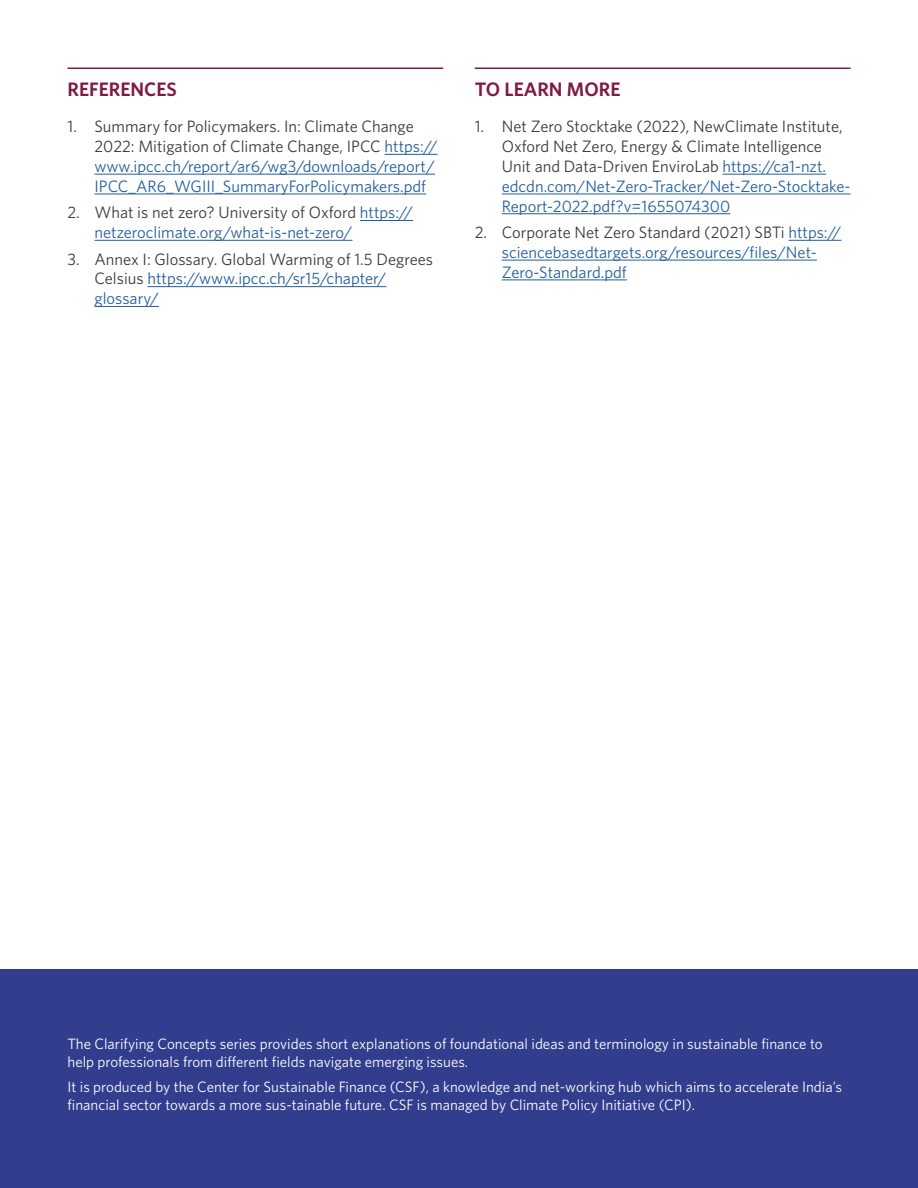
<style>
.page{position:relative;width:918px;height:1188px;background:#fff}
.page>*{position:absolute;margin:0;border:0;box-sizing:border-box;transform-origin:0 0}
.t1{font:600 19.5px "Whitney";color:#7d1a46}
.t2{font:16.5px/19.8px "Whitney";color:#215e9e}
.t3{font:16.5px/19.8px "Whitney";color:#393a39}
.t4{font:15px/18px "Whitney";color:#fff}
.s1{color:#393a39}
.s2{color:#215e9e}
</style>
<div class="page">
<hr style="left:385px;top:154px;width:53px;height:1px;background:#215e9e">
<hr style="left:94px;top:174px;width:341px;height:1px;background:#215e9e">
<hr style="left:94px;top:194px;width:332px;height:1px;background:#215e9e">
<hr style="left:360px;top:220px;width:53px;height:1px;background:#215e9e">
<hr style="left:94px;top:240px;width:258px;height:1px;background:#215e9e">
<hr style="left:148px;top:286px;width:238px;height:1px;background:#215e9e">
<hr style="left:94px;top:306px;width:65px;height:1px;background:#215e9e">
<hr style="left:723px;top:174px;width:103px;height:1px;background:#215e9e">
<hr style="left:502px;top:194px;width:348px;height:1px;background:#215e9e">
<hr style="left:502px;top:213px;width:228px;height:1px;background:#215e9e">
<hr style="left:788px;top:240px;width:54px;height:1px;background:#215e9e">
<hr style="left:502px;top:260px;width:315px;height:1px;background:#215e9e">
<hr style="left:502px;top:280px;width:125px;height:1px;background:#215e9e">
<hr style="left:68px;top:68px;width:375px;height:1px;background:#7d1a46">
<hr style="left:475px;top:68px;width:376px;height:1px;background:#7d1a46">
<div style="left:0;top:970px;width:918px;height:218px;background:#323d8d"></div>
<h1 class="t1" style="left:68px;top:77px;width:111px">REFERENCES</h1>
<h1 class="t1" style="left:475px;top:77px;width:147px">TO LEARN MORE</h1>
<p class="t2" style="left:94px;top:116px;width:345px;text-indent:-27px"><span class="s1">1. Summary for Policymakers. In: Climate Change 2022: Mitigation of Climate Change, IPCC</span> https:// www.ipcc.ch/report/ar6/wg3/downloads/report/ IPCC_AR6_WGIII_SummaryForPolicymakers.pdf</p>
<p class="t2" style="left:94px;top:202px;width:320px;text-indent:-27px"><span class="s1">2. What is net zero? University of Oxford</span> https:// netzeroclimate.org/what-is-net-zero/</p>
<p class="t3" style="left:94px;top:249px;width:340px;text-indent:-27px">3. Annex I: Glossary. Global Warming of 1.5 Degrees<br>Celsius <span class="s2">https://www.ipcc.ch/sr15/chapter/ glossary/</span></p>
<p class="t3" style="left:502px;top:116px;width:350px;text-indent:-27px">1. Net Zero Stocktake (2022), NewClimate Institute, Oxford Net Zero, Energy &amp; Climate Intelligence Unit and Data-Driven EnviroLab <span class="s2">https://ca1-nzt. edcdn.com/Net-Zero-Tracker/Net-Zero-Stocktake-Report-2022.pdf?v=1655074300</span></p>
<p class="t2" style="left:502px;top:222px;width:341px;text-indent:-27px"><span class="s1">2. Corporate Net Zero Standard (2021) SBTi</span> https:// sciencebasedtargets.org/resources/files/Net-<br>Zero-Standard.pdf</p>
<p class="t4" style="left:68px;top:1035px;width:757px">The Clarifying Concepts series provides short explanations of foundational ideas and terminology in sustainable finance to help professionals from different fields navigate emerging issues.</p>
<p class="t4" style="left:68px;top:1077px;width:776px">It is produced by the Center for Sustainable Finance (CSF), a knowledge and net-working hub which aims to accelerate India’s financial sector towards a more sus-tainable future. CSF is managed by Climate Policy Initiative (CPI).</p>
</div>
